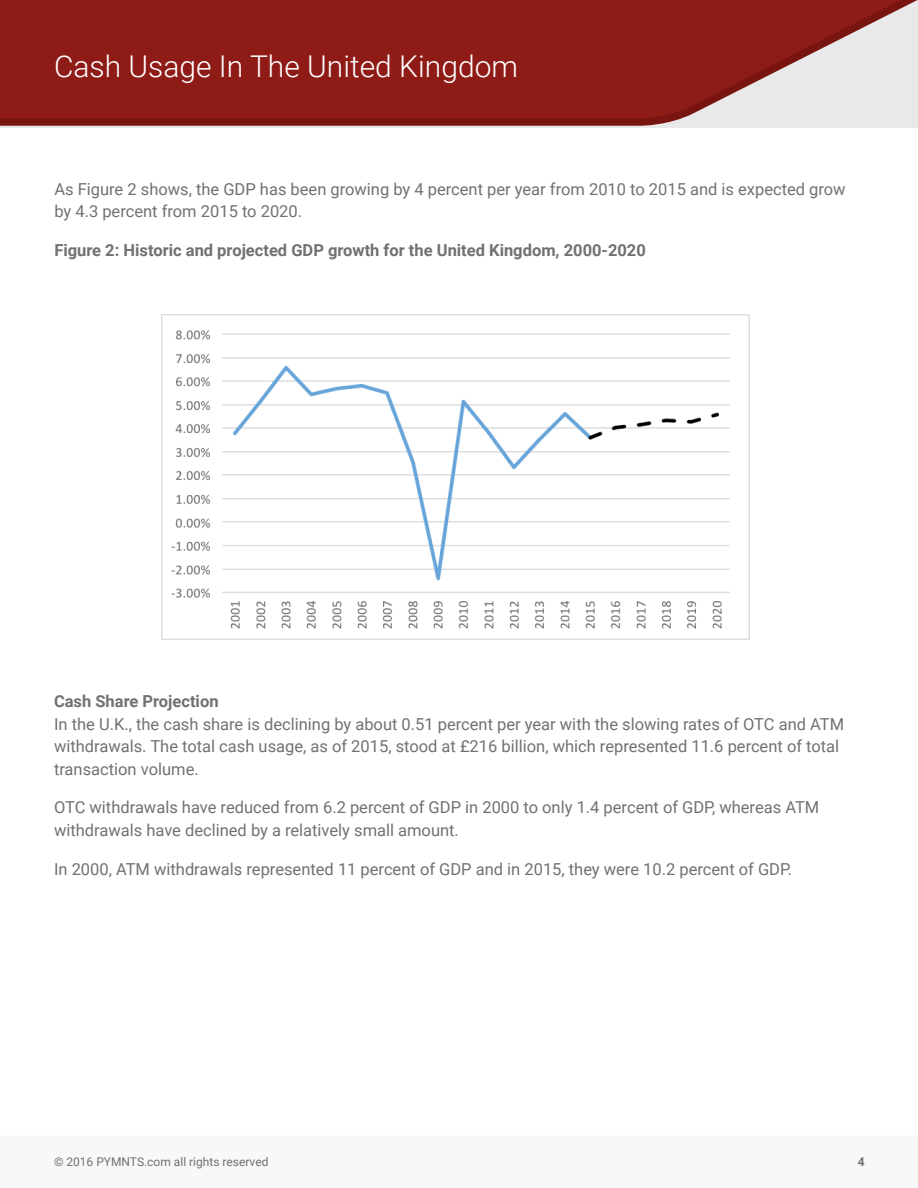
<style>
.page{position:relative;width:918px;height:1188px;background:#fff}
.page>*{position:absolute;margin:0;border:0;box-sizing:border-box;transform-origin:0 0}
.t1{font:300 30px "Roboto";color:#fff}
.t2{font:16.5px/22.5px "Roboto";color:#717073}
.t3{font:700 16.5px "Roboto";color:#717073}
.t4{font:12px "Roboto";color:#717073}
.t5{font:700 12px "Roboto";color:#717073}
</style>
<div class="page">
<svg style="left:0;top:0;width:918px;height:128px;background:#9b3936"></svg>
<div style="left:0;top:1136px;width:918px;height:52px;background:#f8f8f8"></div>
<img style="left:161px;top:314px;width:588px;height:326px">
<h1 class="t1" style="left:54px;top:45px;width:466px">Cash Usage In The United Kingdom</h1>
<p class="t2" style="left:54px;top:177px;width:793px">As Figure 2 shows, the GDP has been growing by 4 percent per year from 2010 to 2015 and is expected grow by 4.3 percent from 2015 to 2020.</p>
<p class="t3" style="left:54px;top:239px;width:593px">Figure 2: Historic and projected GDP growth for the United Kingdom, 2000-2020</p>
<p class="t3" style="left:54px;top:690px;width:166px">Cash Share Projection</p>
<p class="t2" style="left:54px;top:712px;width:792px">In the U.K., the cash share is declining by about 0.51 percent per year with the slowing rates of OTC and ATM withdrawals. The total cash usage, as of 2015, stood at £216 billion, which represented 11.6 percent of total transaction volume.</p>
<p class="t2" style="left:54px;top:796px;width:767px">OTC withdrawals have reduced from 6.2 percent of GDP in 2000 to only 1.4 percent of GDP, whereas ATM withdrawals have declined by a relatively small amount.</p>
<p class="t2" style="left:54px;top:857px;width:740px">In 2000, ATM withdrawals represented 11 percent of GDP and in 2015, they were 10.2 percent of GDP.</p>
<p class="t4" style="left:54px;top:1153px;width:216px">© 2016 PYMNTS.com all rights reserved</p>
<p class="t5" style="left:858px;top:1153px;width:8px">4</p>
</div>
